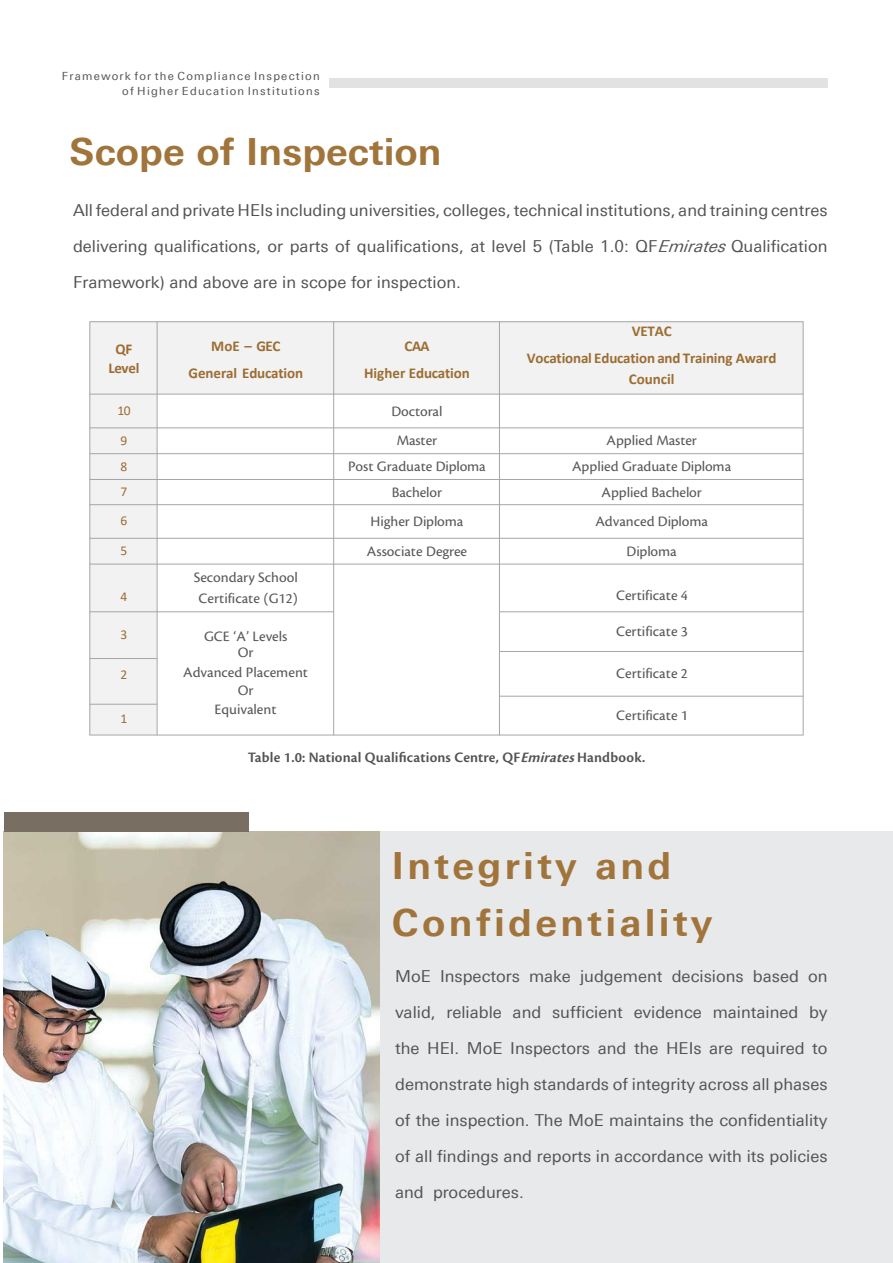
<style>
.page{position:relative;width:893px;height:1263px;background:#fff}
.page>*{position:absolute;margin:0;border:0;box-sizing:border-box;transform-origin:0 0}
.t1{font:700 37.5px/57px "Univers Next Pro";letter-spacing:.09em;color:#a0743b}
.t2{font:700 37.5px "Univers Next Pro";color:#a0743b}
.t3{font:16.5px/36px "Univers Next Pro";color:#535353;text-align:justify}
.t4{font:15px/21px "Cronos Pro Capt";color:#595959;text-align:center}
.t5{font:700 15px/27px "Calibri";letter-spacing:-.01em;color:#9c6d32;text-align:center}
.t6{font:600 15px "Cronos Pro";letter-spacing:.01em;color:#535353}
.t7{font:13.5px "Calibri";color:#9c6d32}
.t8{font:11.25px/15px "Univers Next Pro";letter-spacing:.11em;color:#535353;text-align:right}
.s1{font-style:italic}
</style>
<div class="page">
<div style="left:329px;top:78px;width:499px;height:9px;background:#e2e2e2"></div>
<div style="left:90px;top:322px;width:67px;height:72px;background:#f2f2f2"></div>
<div style="left:157px;top:322px;width:177px;height:72px;background:#f2f2f2"></div>
<div style="left:334px;top:322px;width:165px;height:72px;background:#f2f2f2"></div>
<div style="left:499px;top:322px;width:304px;height:72px;background:#f2f2f2"></div>
<div style="left:90px;top:394px;width:67px;height:34px;background:#f2f2f2"></div>
<div style="left:90px;top:428px;width:67px;height:26px;background:#f2f2f2"></div>
<div style="left:90px;top:454px;width:67px;height:25px;background:#f2f2f2"></div>
<div style="left:90px;top:479px;width:67px;height:26px;background:#f2f2f2"></div>
<div style="left:90px;top:505px;width:67px;height:33px;background:#f2f2f2"></div>
<div style="left:90px;top:538px;width:67px;height:26px;background:#f2f2f2"></div>
<div style="left:90px;top:564px;width:67px;height:48px;background:#f2f2f2"></div>
<div style="left:90px;top:612px;width:67px;height:46px;background:#f2f2f2"></div>
<div style="left:90px;top:658px;width:67px;height:46px;background:#f2f2f2"></div>
<div style="left:90px;top:704px;width:67px;height:31px;background:#f2f2f2"></div>
<hr style="left:157px;top:322px;width:1px;height:413px;background:#a6a6a6">
<hr style="left:333px;top:322px;width:1px;height:413px;background:#a6a6a6">
<hr style="left:499px;top:322px;width:1px;height:413px;background:#a6a6a6">
<hr style="left:90px;top:394px;width:713px;height:1px;background:#a6a6a6">
<hr style="left:90px;top:428px;width:713px;height:1px;background:#a6a6a6">
<hr style="left:90px;top:453px;width:713px;height:1px;background:#a6a6a6">
<hr style="left:90px;top:479px;width:713px;height:1px;background:#a6a6a6">
<hr style="left:90px;top:504px;width:713px;height:1px;background:#a6a6a6">
<hr style="left:90px;top:538px;width:713px;height:1px;background:#a6a6a6">
<hr style="left:90px;top:564px;width:713px;height:1px;background:#a6a6a6">
<hr style="left:90px;top:611px;width:244px;height:1px;background:#a6a6a6">
<hr style="left:499px;top:611px;width:304px;height:1px;background:#a6a6a6">
<hr style="left:499px;top:651px;width:304px;height:1px;background:#a6a6a6">
<hr style="left:90px;top:658px;width:67px;height:1px;background:#a6a6a6">
<hr style="left:499px;top:696px;width:304px;height:1px;background:#a6a6a6">
<hr style="left:90px;top:704px;width:67px;height:1px;background:#a6a6a6">
<hr style="left:90px;top:322px;width:1px;height:413px;background:#a6a6a6">
<hr style="left:803px;top:322px;width:1px;height:413px;background:#a6a6a6">
<hr style="left:90px;top:321px;width:713px;height:1px;background:#a6a6a6">
<hr style="left:90px;top:735px;width:713px;height:1px;background:#a6a6a6">
<div style="left:379px;top:831px;width:514px;height:432px;background:#e7e9ea"></div>
<img style="left:4px;top:831px;width:376px;height:432px">
<div style="left:4px;top:812px;width:244px;height:19px;background:#786e61"></div>
<p class="t8" style="left:62px;top:69px;width:259px">Framework for the Compliance Inspection of Higher Education Institutions</p>
<p class="t2" style="left:69px;top:129px;width:374px">Scope of Inspection</p>
<p class="t3" style="left:73px;top:192px;width:756px">All federal and private HEIs including universities, colleges, technical institutions, and training centres delivering qualifications, or parts of qualifications, at level 5 (Table 1.0: QF<span class="s1">Emirates</span>Qualification Framework) and above are in scope for inspection.</p>
<p class="t5" style="left:108px;top:339px;width:32px;line-height:19.5px">QF<br>Level</p>
<p class="t5" style="left:188px;top:332px;width:116px">MoE – GEC<br>General Education</p>
<p class="t5" style="left:364px;top:332px;width:107px">CAA<br>Higher Education</p>
<p class="t5" style="left:527px;top:317px;width:251px">VETAC<br>Vocational Education and Training Award</p>
<p class="t5" style="left:629px;top:365px;width:47px">Council</p>
<p class="t7" style="left:117px;top:401px;width:15px">10</p>
<p class="t4" style="left:391px;top:401px;width:52px">Doctoral</p>
<p class="t7" style="left:120px;top:431px;width:8px">9</p>
<p class="t4" style="left:397px;top:430px;width:42px">Master</p>
<p class="t4" style="left:606px;top:430px;width:92px">Applied Master</p>
<p class="t7" style="left:120px;top:457px;width:8px">8</p>
<p class="t4" style="left:348px;top:456px;width:139px">Post Graduate Diploma</p>
<p class="t4" style="left:572px;top:456px;width:161px">Applied Graduate Diploma</p>
<p class="t7" style="left:120px;top:482px;width:8px">7</p>
<p class="t4" style="left:392px;top:482px;width:52px">Bachelor</p>
<p class="t4" style="left:601px;top:482px;width:102px">Applied Bachelor</p>
<p class="t7" style="left:120px;top:511px;width:8px">6</p>
<p class="t4" style="left:370px;top:511px;width:94px">Higher Diploma</p>
<p class="t4" style="left:595px;top:511px;width:114px">Advanced Diploma</p>
<p class="t7" style="left:120px;top:541px;width:8px">5</p>
<p class="t4" style="left:367px;top:541px;width:102px">Associate Degree</p>
<p class="t4" style="left:627px;top:541px;width:52px">Diploma</p>
<p class="t7" style="left:120px;top:587px;width:8px">4</p>
<p class="t4" style="left:194px;top:567px;width:106px">Secondary School<br>Certificate (G12)</p>
<p class="t4" style="left:616px;top:585px;width:73px">Certificate 4</p>
<p class="t4" style="left:616px;top:621px;width:73px">Certificate 3</p>
<p class="t7" style="left:120px;top:625px;width:8px">3</p>
<p class="t4" style="left:204px;top:628px;width:85px;line-height:16.5px">GCE ‘A’ Levels<br>Or</p>
<p class="t4" style="left:183px;top:663px;width:126px;line-height:18px">Advanced Placement<br>Or</p>
<p class="t4" style="left:215px;top:699px;width:63px">Equivalent</p>
<p class="t7" style="left:120px;top:665px;width:8px">2</p>
<p class="t4" style="left:616px;top:663px;width:73px">Certificate 2</p>
<p class="t7" style="left:120px;top:709px;width:8px">1</p>
<p class="t4" style="left:616px;top:705px;width:73px">Certificate 1</p>
<p class="t6" style="left:248px;top:749px;width:399px">Table 1.0: National Qualifications Centre, QF<span class="s1">Emirates</span>Handbook.</p>
<p class="t1" style="left:392px;top:836px;width:322px">Integrity and<br>Confidentiality</p>
<p class="t3" style="left:395px;top:958px;width:434px">MoE Inspectors make judgement decisions based on valid, reliable and sufficient evidence maintained by the HEI. MoE Inspectors and the HEIs are required to demonstrate high standards of integrity across all phases of the inspection. The MoE maintains the confidentiality of all findings and reports in accordance with its policies and procedures.</p>
</div>
